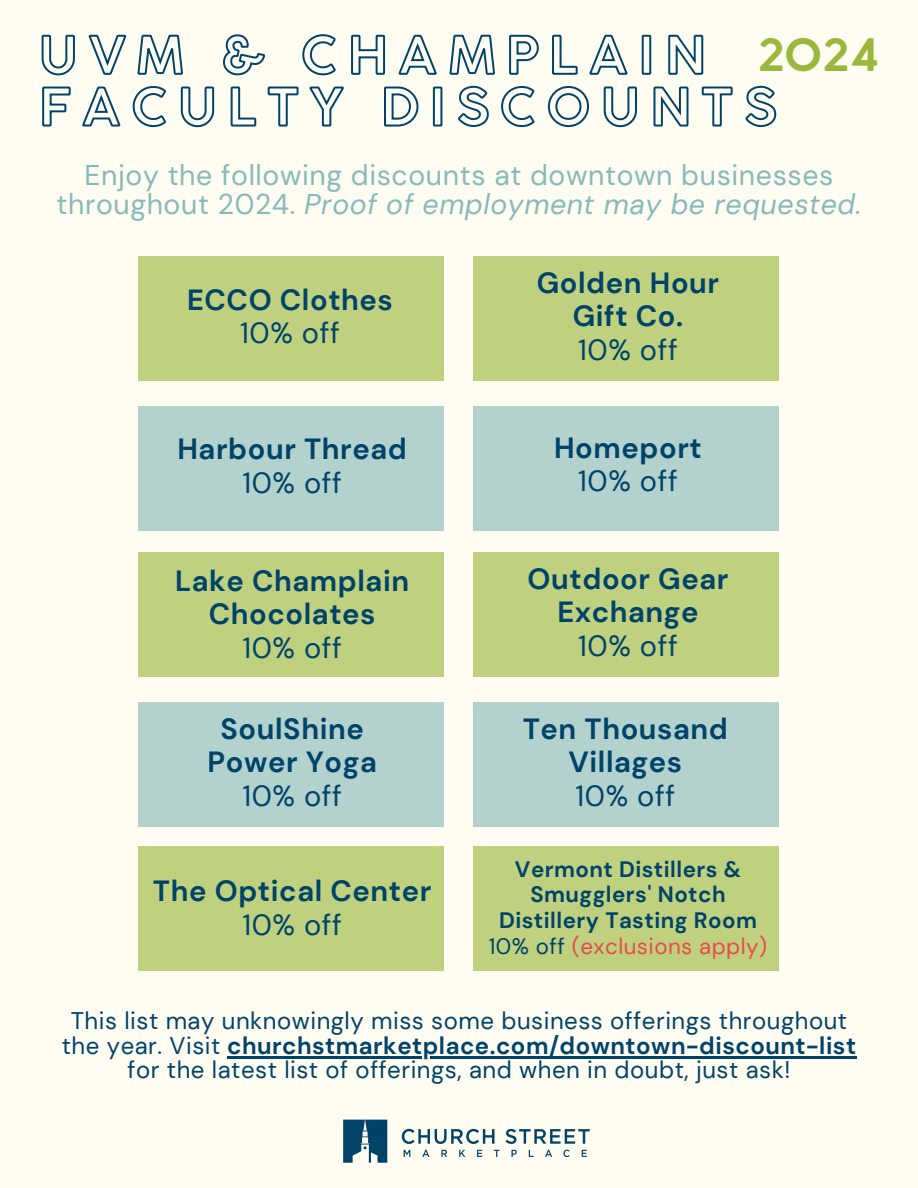
<style>
.page{position:relative;width:918px;height:1188px;background:#fffcf2}
.page>*{position:absolute;margin:0;border:0;box-sizing:border-box;transform-origin:0 0}
.t1{font:700 44.1px "Coco Gothic Small Caps";color:#99b83c}
.t2{font:700 29.1px/33.5px "DM Sans";letter-spacing:.02em;color:#004369;text-align:center}
.t3{font:28.5px/28.2px "DM Sans";letter-spacing:.02em;color:#86baba;text-align:center}
.t4{font:24px/24.8px "DM Sans";letter-spacing:.02em;color:#004369;text-align:center}
.t5{font:700 22.35px/25.7px "DM Sans";letter-spacing:.02em;color:#004369;text-align:center}
.t6{font:22.35px "DM Sans";letter-spacing:.02em;color:#e64a4a}
.s1{font-style:italic}
.s2{font-weight:400}
.s3{color:#004369}
.s4{font-weight:700}
</style>
<div class="page">
<svg style="left:41px;top:34px;width:663px;height:42px"></svg>
<svg style="left:42px;top:85px;width:735px;height:43px"></svg>
<div style="left:138px;top:257px;width:306px;height:124px;background:#bfd17f"></div>
<div style="left:474px;top:257px;width:305px;height:124px;background:#bfd17f"></div>
<div style="left:138px;top:406px;width:306px;height:125px;background:#b3d2ce"></div>
<div style="left:474px;top:406px;width:305px;height:125px;background:#b3d2ce"></div>
<div style="left:138px;top:553px;width:306px;height:124px;background:#bfd17f"></div>
<div style="left:474px;top:553px;width:305px;height:124px;background:#bfd17f"></div>
<div style="left:138px;top:702px;width:306px;height:125px;background:#b3d2ce"></div>
<div style="left:474px;top:702px;width:305px;height:125px;background:#b3d2ce"></div>
<div style="left:138px;top:847px;width:306px;height:124px;background:#bfd17f"></div>
<div style="left:474px;top:847px;width:305px;height:124px;background:#bfd17f"></div>
<svg style="left:402px;top:1129px;width:92px;height:15px"></svg>
<svg style="left:506px;top:1129px;width:84px;height:15px"></svg>
<svg style="left:404px;top:1150px;width:6px;height:7px"></svg>
<svg style="left:422px;top:1150px;width:7px;height:7px"></svg>
<svg style="left:441px;top:1150px;width:6px;height:7px"></svg>
<svg style="left:459px;top:1150px;width:6px;height:7px"></svg>
<svg style="left:477px;top:1150px;width:5px;height:7px"></svg>
<svg style="left:494px;top:1150px;width:5px;height:7px"></svg>
<svg style="left:511px;top:1150px;width:6px;height:7px"></svg>
<svg style="left:529px;top:1150px;width:5px;height:7px"></svg>
<svg style="left:545px;top:1150px;width:7px;height:7px"></svg>
<svg style="left:563px;top:1150px;width:7px;height:7px"></svg>
<svg style="left:582px;top:1150px;width:5px;height:7px"></svg>
<svg style="left:343px;top:1120px;width:44px;height:43px"></svg>
<hr style="left:227px;top:1056px;width:630px;height:2px;background:#004369">
<h3 class="t1" style="left:757px;top:38px;width:121px">2024</h3>
<h1 class="t3" style="left:57px;top:162px;width:806px">Enjoy the following discounts at downtown businesses throughout 2024. <span class="s1">Proof of employment may be requested.</span></h1>
<h4 class="t2" style="left:187px;top:283px;width:207px">ECCO Clothes<br><span class="s2">10% off</span></h4>
<h4 class="t2" style="left:177px;top:433px;width:231px">Harbour Thread<br><span class="s2">10% off</span></h4>
<h4 class="t2" style="left:175px;top:564px;width:235px">Lake Champlain<br>Chocolates<br><span class="s2">10% off</span></h4>
<h4 class="t2" style="left:207px;top:712px;width:171px">SoulShine<br>Power Yoga<br><span class="s2">10% off</span></h4>
<h4 class="t2" style="left:153px;top:875px;width:280px">The Optical Center<br><span class="s2">10% off</span></h4>
<h4 class="t2" style="left:537px;top:266px;width:184px">Golden Hour<br>Gift Co.<br><span class="s2">10% off</span></h4>
<h4 class="t2" style="left:554px;top:431px;width:149px">Homeport<br><span class="s2">10% off</span></h4>
<h4 class="t2" style="left:528px;top:562px;width:202px">Outdoor Gear<br>Exchange<br><span class="s2">10% off</span></h4>
<h4 class="t2" style="left:523px;top:712px;width:207px">Ten Thousand<br>Villages<br><span class="s2">10% off</span></h4>
<p class="t5" style="left:515px;top:856px;width:228px">Vermont Distillers &amp;<br>Smugglers' Notch</p>
<p class="t5" style="left:499px;top:908px;width:259px">Distillery Tasting Room</p>
<p class="t6" style="left:489px;top:932px;width:280px"><span class="s3">10% off</span> (exclusions apply)</p>
<h4 class="t4" style="left:62px;top:1008px;width:796px">This list may unknowingly miss some business offerings throughout the year. Visit <span class="s4">churchstmarketplace.com/downtown-discount-list</span></h4>
<p class="t4" style="left:128px;top:1058px;width:664px">for the latest list of offerings, and when in doubt, just ask!</p>
</div>
